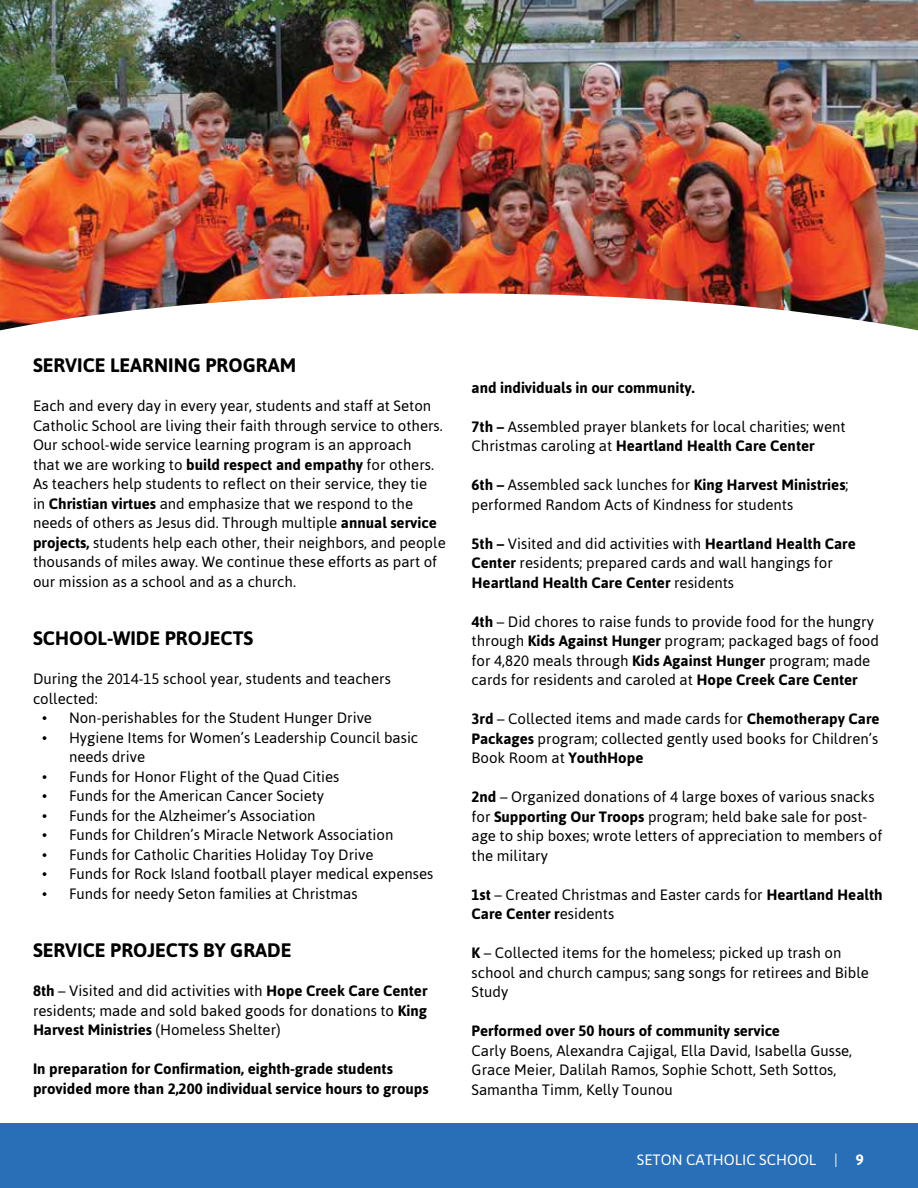
<style>
.page{position:relative;width:918px;height:1188px;background:#fff}
.page>*{position:absolute;margin:0;border:0;box-sizing:border-box;transform-origin:0 0}
.t1{font:700 19.5px "Asap";color:#000101}
.t2{font:15px/19.5px "Asap";color:#000101}
.t3{font:700 15px/19.5px "Asap";color:#000101}
.t4{font:15px "Asap";color:#fff}
.s1{font-weight:700}
</style>
<div class="page">
<img style="left:0;top:0;width:918px;height:293px">
<img style="left:0;top:293px;width:918px;height:38px">
<div style="left:0;top:1124px;width:918px;height:64px;background:#286fb7"></div>
<h1 class="t1" style="left:33px;top:354px;width:265px">SERVICE LEARNING PROGRAM</h1>
<p class="t2" style="left:33px;top:396px;width:414px">Each and every day in every year, students and staff at Seton Catholic School are living their faith through service to others.<br>Our school-wide service learning program is an approach<br>that we are working to <span class="s1">build respect and empathy</span> for others.<br>As teachers help students to reflect on their service, they tie<br>in <span class="s1">Christian virtues</span> and emphasize that we respond to the needs of others as Jesus did. Through multiple <span class="s1">annual service projects,</span> students help each other, their neighbors, and people thousands of miles away. We continue these efforts as part of our mission as a school and as a church.</p>
<h1 class="t1" style="left:33px;top:627px;width:222px">SCHOOL-WIDE PROJECTS</h1>
<p class="t2" style="left:33px;top:669px;width:359px">During the 2014-15 school year, students and teachers collected:</p>
<p class="t2" style="left:42px;top:708px;width:332px">• Non-perishables for the Student Hunger Drive</p>
<p class="t2" style="left:69px;top:728px;width:351px;text-indent:-27px">• Hygiene Items for Women’s Leadership Council basic needs drive</p>
<p class="t2" style="left:42px;top:767px;width:299px">• Funds for Honor Flight of the Quad Cities</p>
<p class="t2" style="left:42px;top:786px;width:284px">• Funds for the American Cancer Society</p>
<p class="t2" style="left:42px;top:806px;width:275px">• Funds for the Alzheimer’s Association</p>
<p class="t2" style="left:42px;top:825px;width:353px">• Funds for Children’s Miracle Network Association</p>
<p class="t2" style="left:42px;top:845px;width:333px">• Funds for Catholic Charities Holiday Toy Drive</p>
<p class="t2" style="left:42px;top:864px;width:393px">• Funds for Rock Island football player medical expenses</p>
<p class="t2" style="left:42px;top:884px;width:317px">• Funds for needy Seton families at Christmas</p>
<h1 class="t1" style="left:33px;top:939px;width:260px">SERVICE PROJECTS BY GRADE</h1>
<p class="t2" style="left:33px;top:981px;width:396px;text-align:justify"><span class="s1">8th</span> – Visited and did activities with <span class="s1">Hope Creek Care Center </span>residents; made and sold baked goods for donations to <span class="s1">King Harvest Ministries</span> (Homeless Shelter)</p>
<p class="t3" style="left:33px;top:1059px;width:397px">In preparation for Confirmation, eighth-grade students provided more than 2,200 individual service hours to groups</p>
<p class="t3" style="left:472px;top:377px;width:225px">and individuals in our community.</p>
<p class="t2" style="left:472px;top:416px;width:375px"><span class="s1">7th –</span> Assembled prayer blankets for local charities; went<br>Christmas caroling at <span class="s1">Heartland Health Care Center</span></p>
<p class="t2" style="left:472px;top:475px;width:378px"><span class="s1">6th –</span> Assembled sack lunches for <span class="s1">King Harvest Ministries</span>; performed Random Acts of Kindness for students</p>
<p class="t2" style="left:472px;top:533px;width:386px"><span class="s1">5th –</span> Visited and did activities with <span class="s1">Heartland Health Care<br>Center</span> residents; prepared cards and wall hangings for<br><span class="s1">Heartland Health Care Center</span> residents</p>
<p class="t2" style="left:472px;top:611px;width:409px"><span class="s1">4th</span> – Did chores to raise funds to provide food for the hungry through <span class="s1">Kids Against Hunger</span> program; packaged bags of food for 4,820 meals through <span class="s1">Kids Against Hunger</span> program; made cards for residents and caroled at <span class="s1">Hope Creek Care Center</span></p>
<p class="t2" style="left:472px;top:709px;width:410px;text-align:justify"><span class="s1">3rd</span> – Collected items and made cards for <span class="s1">Chemotherapy Care Packages</span> program; collected gently used books for Children’s Book Room at <span class="s1">YouthHope</span></p>
<p class="t2" style="left:472px;top:787px;width:412px"><span class="s1">2nd</span> – Organized donations of 4 large boxes of various snacks for <span class="s1">Supporting Our Troops</span> program; held bake sale for post&shy;age to ship boxes; wrote letters of appreciation to members of the military</p>
<p class="t2" style="left:472px;top:884px;width:413px"><span class="s1">1st</span> – Created Christmas and Easter cards for <span class="s1">Heartland Health<br>Care Center r</span>esidents</p>
<p class="t2" style="left:472px;top:943px;width:399px"><span class="s1">K</span> – Collected items for the homeless; picked up trash on school and church campus; sang songs for retirees and Bible<br>Study</p>
<p class="t3" style="left:472px;top:1021px;width:310px">Performed over 50 hours of community service</p>
<p class="t2" style="left:472px;top:1040px;width:382px">Carly Boens, Alexandra Cajigal, Ella David, Isabella Gusse,<br>Grace Meier, Dalilah Ramos, Sophie Schott, Seth Sottos,<br>Samantha Timm, Kelly Tounou</p>
<p class="t4" style="left:637px;top:1151px;width:229px">SETON CATHOLIC SCHOOL | <span class="s1">9</span></p>
</div>
